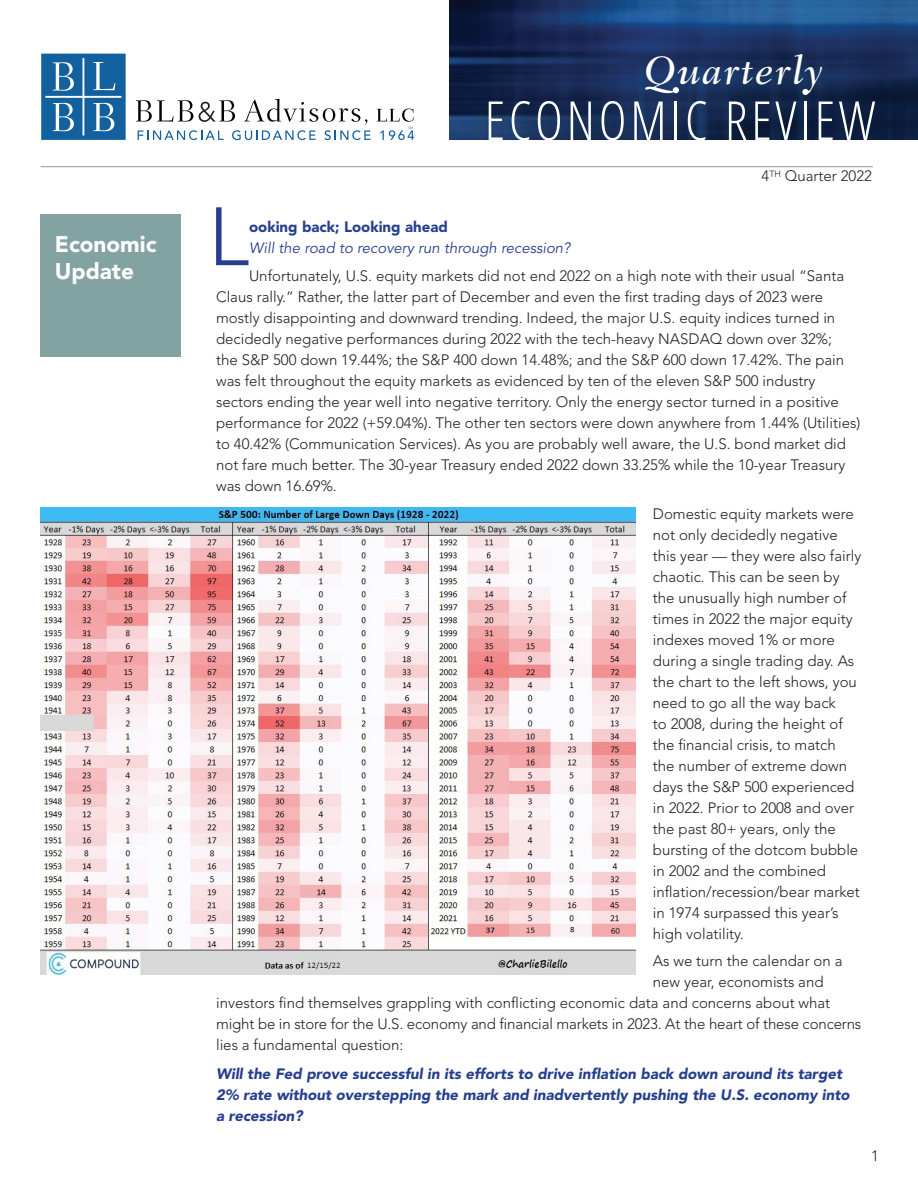
<style>
.page{position:relative;width:918px;height:1188px;background:#fff}
.page>*{position:absolute;margin:0;border:0;box-sizing:border-box;transform-origin:0 0}
.t1{font:300 81.75px "Avenir LT Std";color:#253f8e}
.t2{font:300 condensed 53.85px "Open Sans";letter-spacing:.065em;color:#fff}
.t3{font:italic 500 40.2px "Fairfield LT Std";letter-spacing:.045em;color:#fff}
.t4{font:900 22.5px "Avenir LT Std";color:#fff}
.t5{font:300 15px/21px "Avenir LT Std";color:#231f20}
.t6{font:italic 900 15px/21px "Avenir LT Std";color:#253f8e}
.t7{font:italic 15px/21px "Avenir LT Std";color:#253f8e}
.s1{font-weight:900;font-style:normal}
</style>
<div class="page">
<svg style="left:41px;top:54px;width:85px;height:86px;background:#3577ad"></svg>
<svg style="left:136px;top:99px;width:235px;height:41px"></svg>
<svg style="left:377px;top:109px;width:37px;height:31px"></svg>
<hr style="left:40px;top:166px;width:833px;height:1px;background:#83a2a2">
<img style="left:449px;top:0;width:469px;height:140px">
<svg style="left:673px;top:87px;width:6px;height:6px"></svg>
<div style="left:802px;top:89px;width:7px;height:6px;background:#fff;border-radius:50%"></div>
<div style="left:40px;top:214px;width:141px;height:142px;background:#83a2a2"></div>
<img style="left:40px;top:508px;width:595px;height:466px">
<p class="t4" style="left:55px;top:230px;width:103px">Economic</p>
<p class="t4" style="left:55px;top:257px;width:81px">Update</p>
<p class="t3" style="left:644px;top:47px;width:180px">Quarterly</p>
<p class="t2" style="left:484px;top:84px;width:392px">ECONOMIC REVIEW</p>
<p class="t5" style="left:762px;top:165px;width:112px">4<sup>TH</sup> Quarter 2022</p>
<p class="t1" style="left:208px;top:189px;width:42px">L</p>
<p class="t7" style="left:249px;top:217px;width:323px"><span class="s1">ooking back; Looking ahead<br></span>Will the road to recovery run through recession?</p>
<p class="t5" style="left:216px;top:265px;width:646px;text-indent:33px">Unfortunately, U.S. equity markets did not end 2022 on a high note with their usual “Santa Claus rally.” Rather, the latter part of December and even the first trading days of 2023 were mostly disappointing and downward trending. Indeed, the major U.S. equity indices turned in decidedly negative performances during 2022 with the tech-heavy NASDAQ down over 32%;<br>the S&amp;P 500 down 19.44%; the S&amp;P 400 down 14.48%; and the S&amp;P 600 down 17.42%. The pain was felt throughout the equity markets as evidenced by ten of the eleven S&amp;P 500 industry sectors ending the year well into negative territory. Only the energy sector turned in a positive performance for 2022 (+59.04%). The other ten sectors were down anywhere from 1.44% (Utilities) to 40.42% (Communication Services). As you are probably well aware, the U.S. bond market did not fare much better. The 30-year Treasury ended 2022 down 33.25% while the 10-year Treasury was down 16.69%.</p>
<p class="t5" style="left:653px;top:503px;width:210px">Domestic equity markets were not only decidedly negative this year — they were also fairly chaotic. This can be seen by the unusually high number of times in 2022 the major equity indexes moved 1% or more during a single trading day. As the chart to the left shows, you need to go all the way back<br>to 2008, during the height of the financial crisis, to match<br>the number of extreme down days the S&amp;P 500 experienced in 2022. Prior to 2008 and over the past 80+ years, only the bursting of the dotcom bubble in 2002 and the combined inflation/recession/bear market in 1974 surpassed this year’s high volatility.</p>
<p class="t5" style="left:653px;top:951px;width:191px">As we turn the calendar on a</p>
<p class="t5" style="left:653px;top:972px;width:172px">new year, economists and</p>
<p class="t5" style="left:216px;top:993px;width:616px">investors find themselves grappling with conflicting economic data and concerns about what</p>
<p class="t5" style="left:216px;top:1014px;width:647px">might be in store for the U.S. economy and financial markets in 2023. At the heart of these concerns</p>
<p class="t5" style="left:216px;top:1035px;width:189px">lies a fundamental question:</p>
<p class="t6" style="left:216px;top:1063px;width:635px">Will the Fed prove successful in its efforts to drive inflation back down around its target<br>2% rate without overstepping the mark and inadvertently pushing the U.S. economy into a recession?</p>
<p class="t5" style="left:871px;top:1145px;width:9px">1</p>
</div>
